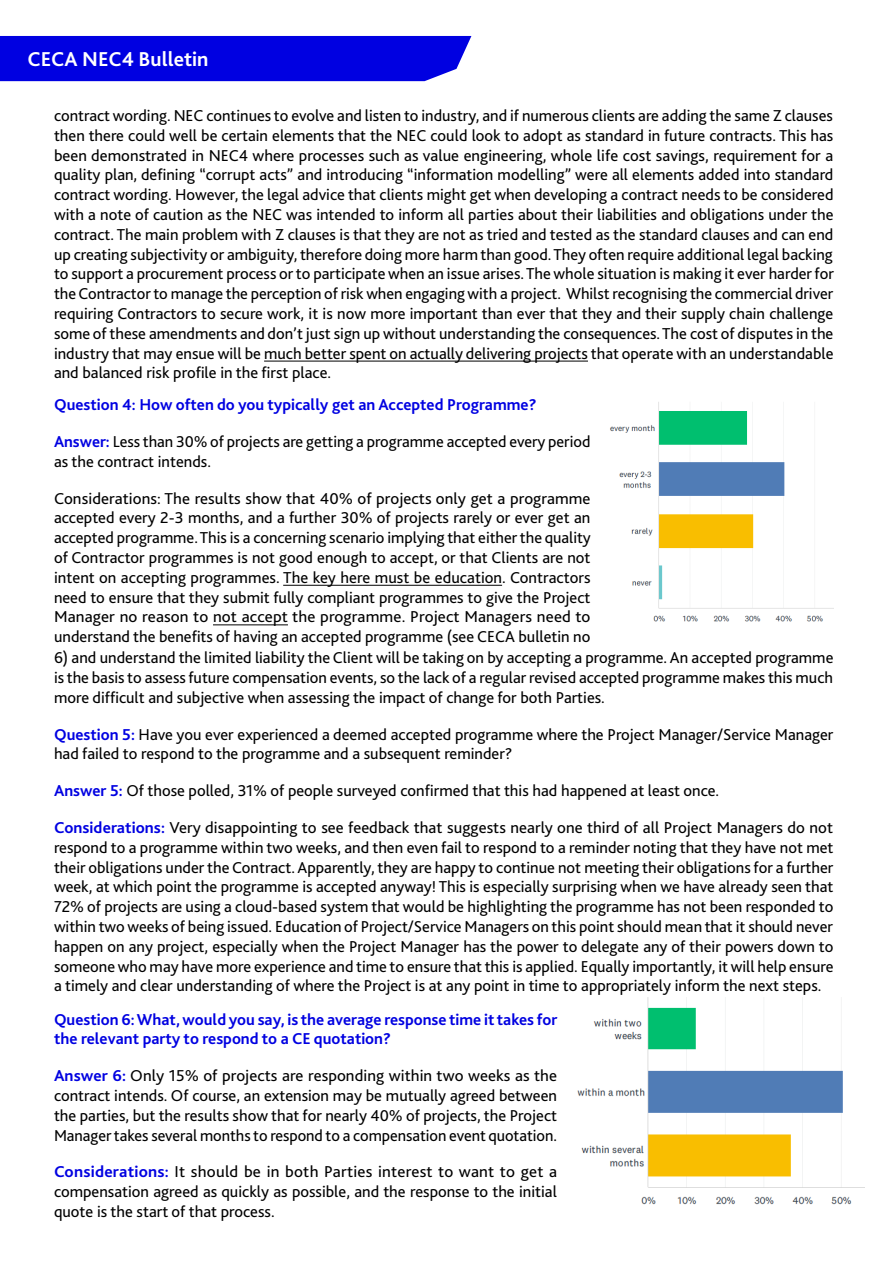
<style>
.page{position:relative;width:893px;height:1263px;background:#fff}
.page>*{position:absolute;margin:0;border:0;box-sizing:border-box;transform-origin:0 0}
.t1{font:700 21px "Bliss 2";color:#fff}
.t2{font:16.5px/19.8px "Bliss 2";color:#000;text-align:justify}
.t3{font:700 16.5px/19.8px "Bliss 2";color:#0000e1}
.s1{font-weight:700;color:#0000e1}
</style>
<div class="page">
<img style="left:577px;top:997px;width:288px;height:208px">
<div style="left:0;top:36px;width:471px;height:45px;background:#0000e1"></div>
<hr style="left:264px;top:361px;width:324px;height:1px;background:#000">
<img style="left:610px;top:402px;width:223px;height:220px">
<hr style="left:283px;top:585px;width:219px;height:1px;background:#000">
<hr style="left:213px;top:624px;width:75px;height:1px;background:#000">
<p class="t1" style="left:28px;top:46px;width:182px">CECA NEC4 Bulletin</p>
<p class="t2" style="left:54px;top:106px;width:781px">contract wording. NEC continues to evolve and listen to industry, and if numerous clients are adding the same Z clauses then there could well be certain elements that the NEC could look to adopt as standard in future contracts. This has been demonstrated in NEC4 where processes such as value engineering, whole life cost savings, requirement for a quality plan, defining “corrupt acts” and introducing “information modelling” were all elements added into standard contract wording. However, the legal advice that clients might get when developing a contract needs to be considered with a note of caution as the NEC was intended to inform all parties about their liabilities and obligations under the contract. The main problem with Z clauses is that they are not as tried and tested as the standard clauses and can end up creating subjectivity or ambiguity, therefore doing more harm than good. They often require additional legal backing to support a procurement process or to participate when an issue arises. The whole situation is making it ever harder for the Contractor to manage the perception of risk when engaging with a project. Whilst recognising the commercial driver requiring Contractors to secure work, it is now more important than ever that they and their supply chain challenge some of these amendments and don’t just sign up without understanding the consequences. The cost of disputes in the industry that may ensue will be much better spent on actually delivering projects that operate with an understandable and balanced risk profile in the first place.</p>
<p class="t3" style="left:54px;top:395px;width:484px">Question 4: How often do you typically get an Accepted Programme?</p>
<p class="t2" style="left:54px;top:431px;width:538px"><span class="s1">Answer:</span> Less than 30% of projects are getting a programme accepted every period as the contract intends.</p>
<p class="t2" style="left:54px;top:488px;width:538px">Considerations: The results show that 40% of projects only get a programme accepted every 2-3 months, and a further 30% of projects rarely or ever get an accepted programme. This is a concerning scenario implying that either the quality of Contractor programmes is not good enough to accept, or that Clients are not intent on accepting programmes. The key here must be education. Contractors need to ensure that they submit fully compliant programmes to give the Project Manager no reason to not accept the programme. Project Managers need to understand the benefits of having an accepted programme (see CECA bulletin no</p>
<p class="t2" style="left:54px;top:648px;width:781px">6) and understand the limited liability the Client will be taking on by accepting a programme. An accepted programme is the basis to assess future compensation events, so the lack of a regular revised accepted programme makes this much more difficult and subjective when assessing the impact of change for both Parties.</p>
<p class="t2" style="left:54px;top:724px;width:781px"><span class="s1">Question 5:</span> Have you ever experienced a deemed accepted programme where the Project Manager/Service Manager had failed to respond to the programme and a subsequent reminder?</p>
<p class="t2" style="left:54px;top:781px;width:667px"><span class="s1">Answer 5:</span> Of those polled, 31% of people surveyed confirmed that this had happened at least once.</p>
<p class="t2" style="left:54px;top:818px;width:781px"><span class="s1">Considerations:</span> Very disappointing to see feedback that suggests nearly one third of all Project Managers do not respond to a programme within two weeks, and then even fail to respond to a reminder noting that they have not met their obligations under the Contract. Apparently, they are happy to continue not meeting their obligations for a further week, at which point the programme is accepted anyway! This is especially surprising when we have already seen that 72% of projects are using a cloud-based system that would be highlighting the programme has not been responded to within two weeks of being issued. Education of Project/Service Managers on this point should mean that it should never happen on any project, especially when the Project Manager has the power to delegate any of their powers down to someone who may have more experience and time to ensure that this is applied. Equally importantly, it will help ensure a timely and clear understanding of where the Project is at any point in time to appropriately inform the next steps.</p>
<p class="t3" style="left:54px;top:1009px;width:505px">Question 6: What, would you say, is the average response time it takes for the relevant party to respond to a CE quotation?</p>
<p class="t2" style="left:54px;top:1066px;width:505px"><span class="s1">Answer 6:</span> Only 15% of projects are responding within two weeks as the contract intends. Of course, an extension may be mutually agreed between the parties, but the results show that for nearly 40% of projects, the Project Manager takes several months to respond to a compensation event quotation.</p>
<p class="t2" style="left:54px;top:1162px;width:505px"><span class="s1">Considerations:</span> It should be in both Parties interest to want to get a compensation agreed as quickly as possible, and the response to the initial quote is the start of that process.</p>
</div>
